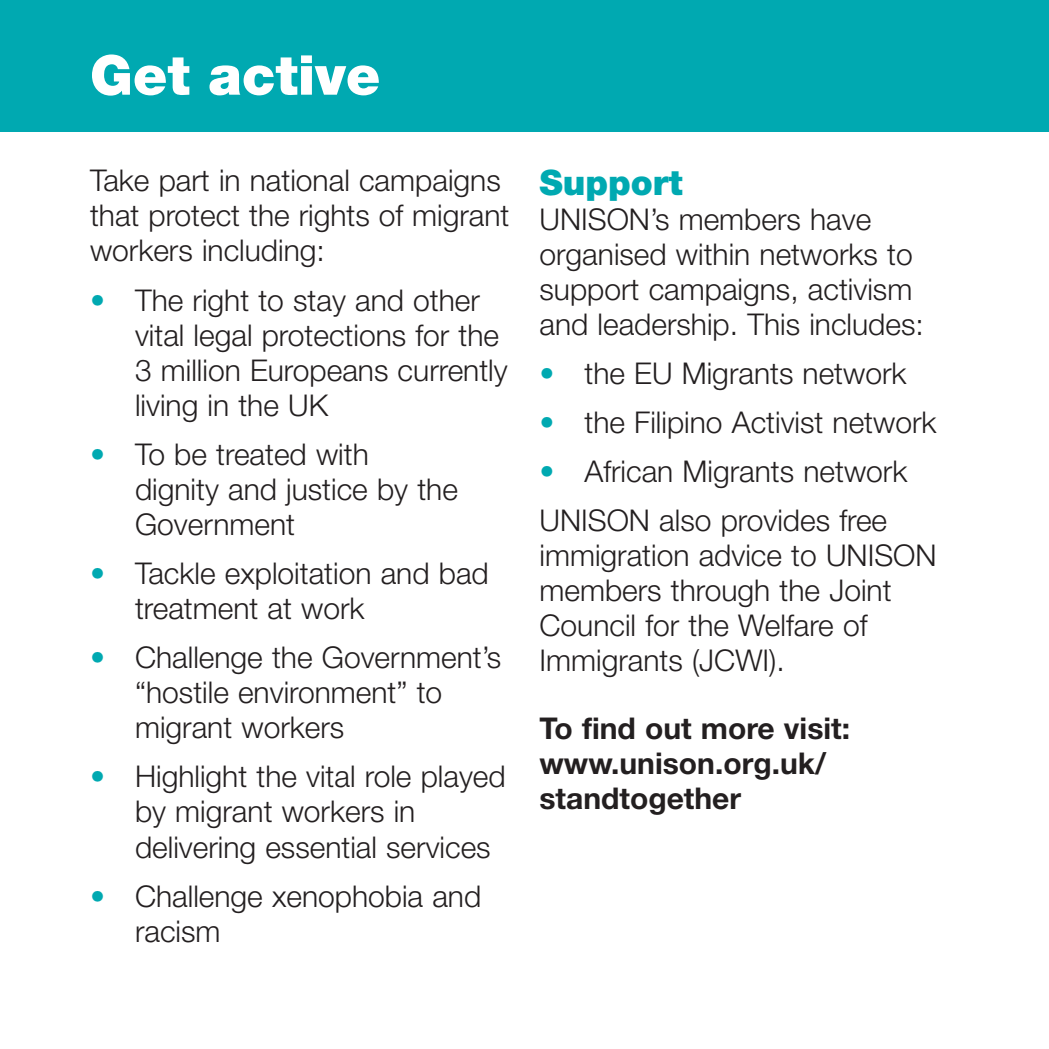
<style>
.page{position:relative;width:1049px;height:1049px;background:#fff}
.page>*{position:absolute;margin:0;border:0;box-sizing:border-box;transform-origin:0 0}
.t1{font:900 55px "Helvetica Neue";color:#fff}
.t2{font:900 35px "Helvetica Neue";color:#00a9b1}
.t3{font:300 30px/35px "Helvetica Neue";color:#231f20}
.t4{font:700 30px/35px "Helvetica Neue";color:#231f20}
.s1{color:#00a9b1}
</style>
<div class="page">
<div style="left:0;top:0;width:1049px;height:131px;background:#00a9b1"></div>
<h1 class="t1" style="left:90px;top:42px;width:292px">Get active</h1>
<p class="t3" style="left:90px;top:163px;width:421px">Take part in national campaigns that protect the rights of migrant workers including:</p>
<p class="t3" style="left:135px;top:282px;width:374px;text-indent:-45px"><span class="s1">•</span> The right to stay and other vital legal protections for the<br>3 million Europeans currently living in the UK</p>
<p class="t3" style="left:135px;top:436px;width:324px;text-indent:-45px"><span class="s1">•</span> To be treated with dignity and justice by the<br>Government</p>
<p class="t3" style="left:135px;top:555px;width:355px;text-indent:-45px"><span class="s1">•</span> Tackle exploitation and bad treatment at work</p>
<p class="t3" style="left:135px;top:639px;width:368px;text-indent:-45px"><span class="s1">•</span> Challenge the Government’s “hostile environment” to migrant workers</p>
<p class="t3" style="left:135px;top:758px;width:372px;text-indent:-45px"><span class="s1">•</span> Highlight the vital role played by migrant workers in delivering essential services</p>
<p class="t3" style="left:135px;top:878px;width:348px;text-indent:-45px"><span class="s1">•</span> Challenge xenophobia and racism</p>
<p class="t2" style="left:539px;top:161px;width:145px">Support</p>
<p class="t3" style="left:539px;top:201px;width:386px">UNISON’s members have organised within networks to support campaigns, activism and leadership. This includes:</p>
<p class="t3" style="left:539px;top:355px;width:369px"><span class="s1">•</span> the EU Migrants network</p>
<p class="t3" style="left:539px;top:404px;width:398px"><span class="s1">•</span> the Filipino Activist network</p>
<p class="t3" style="left:539px;top:446px;width:369px;line-height:49.2px"><span class="s1">•</span> African Migrants network<br>UNISON also provides free</p>
<p class="t3" style="left:539px;top:537px;width:399px">immigration advice to UNISON members through the Joint<br>Council for the Welfare of<br>Immigrants (JCWI).</p>
<p class="t4" style="left:539px;top:710px;width:312px">To find out more visit: www.unison.org.uk/ standtogether</p>
</div>
